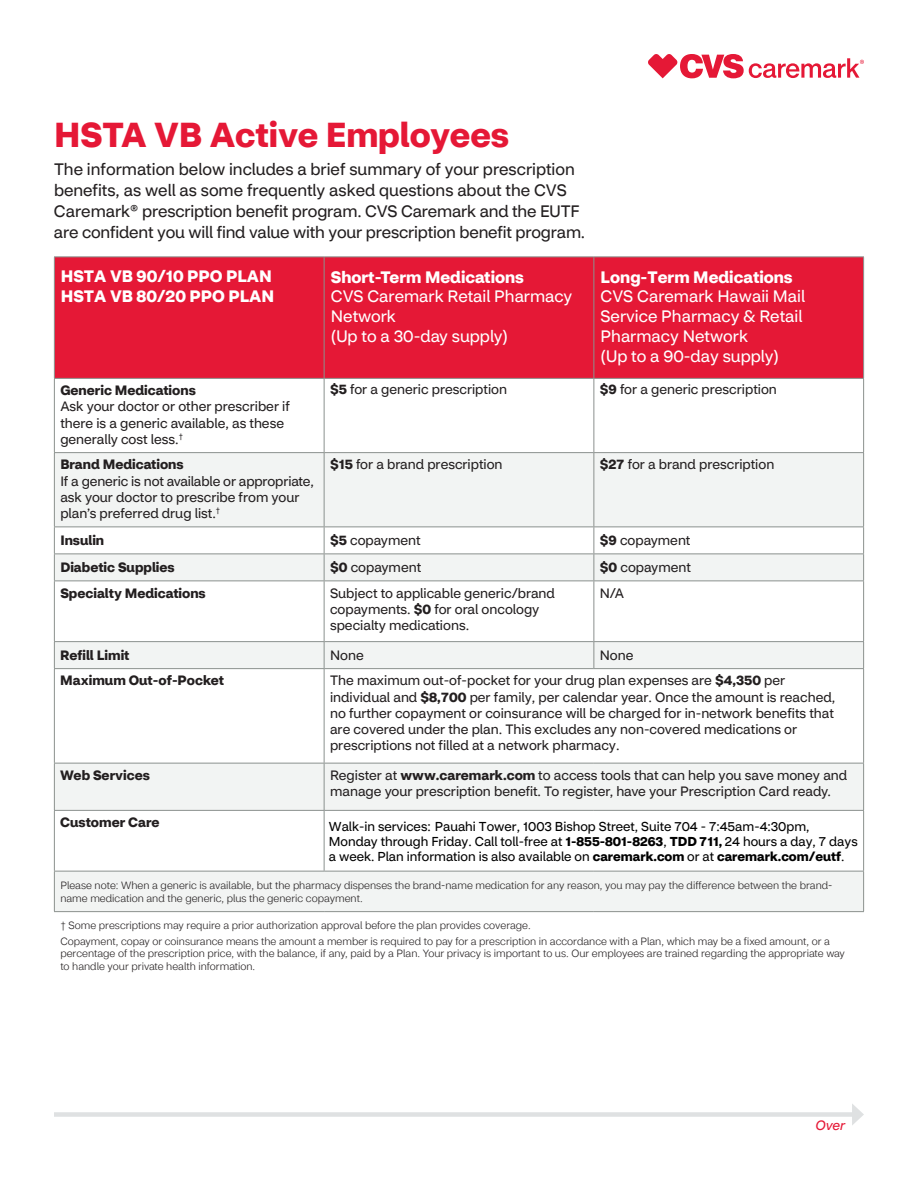
<style>
.page{position:relative;width:918px;height:1188px;background:#fff}
.page>*{position:absolute;margin:0;border:0;box-sizing:border-box;transform-origin:0 0}
.Header_1{font:700 34.5px "CVS Health Sans";color:#e51836}
.Intro_Paragraph{font:16.5px/21px "CVS Health Sans";color:#231f20}
.t1{font:16.5px/19.8px "CVS Health Sans";color:#fff}
.t2{font:700 16.5px/19.8px "CVS Health Sans";color:#fff}
.t3{font:13.5px/16.2px "CVS Health Sans";color:#231f20}
.t4{font:700 13.5px "CVS Health Sans";color:#231f20}
.Over_Text{font:italic 13.5px "CVS Health Sans";color:#e51836}
.t5{font:12.9px/15.5px "CVS Health Sans";color:#000}
.t6{font:300 10.5px/12.6px "CVS Health Sans";color:#231f20}
.s1{font-weight:700}
.s2{font-style:inherit}
</style>
<div class="page">
<div style="left:55px;top:257px;width:808px;height:121px;background:#e51836"></div>
<svg style="left:55px;top:453px;width:808px;height:458px"></svg>
<hr style="left:54px;top:256px;width:270px;height:1px;background:#8b918e">
<hr style="left:54px;top:257px;width:1px;height:121px;background:#8b918e">
<hr style="left:324px;top:256px;width:270px;height:1px;background:#8b918e">
<hr style="left:324px;top:257px;width:1px;height:121px;background:#8b918e">
<hr style="left:594px;top:256px;width:270px;height:1px;background:#8b918e">
<hr style="left:594px;top:257px;width:1px;height:121px;background:#8b918e">
<hr style="left:863px;top:257px;width:1px;height:121px;background:#8b918e">
<hr style="left:54px;top:378px;width:270px;height:1px;background:#8b918e">
<hr style="left:54px;top:379px;width:1px;height:73px;background:#8b918e">
<hr style="left:324px;top:378px;width:270px;height:1px;background:#8b918e">
<hr style="left:324px;top:379px;width:1px;height:73px;background:#8b918e">
<hr style="left:594px;top:378px;width:270px;height:1px;background:#8b918e">
<hr style="left:594px;top:379px;width:1px;height:73px;background:#8b918e">
<hr style="left:863px;top:379px;width:1px;height:73px;background:#8b918e">
<hr style="left:54px;top:452px;width:270px;height:1px;background:#8b918e">
<hr style="left:54px;top:453px;width:1px;height:73px;background:#8b918e">
<hr style="left:324px;top:452px;width:270px;height:1px;background:#8b918e">
<hr style="left:324px;top:453px;width:1px;height:73px;background:#8b918e">
<hr style="left:594px;top:452px;width:270px;height:1px;background:#8b918e">
<hr style="left:594px;top:453px;width:1px;height:73px;background:#8b918e">
<hr style="left:863px;top:453px;width:1px;height:73px;background:#8b918e">
<hr style="left:54px;top:526px;width:270px;height:1px;background:#8b918e">
<hr style="left:324px;top:526px;width:270px;height:1px;background:#8b918e">
<hr style="left:594px;top:526px;width:270px;height:1px;background:#8b918e">
<hr style="left:54px;top:554px;width:270px;height:1px;background:#8b918e">
<svg style="left:54px;top:527px;width:1px;height:53px"></svg>
<hr style="left:324px;top:554px;width:270px;height:1px;background:#8b918e">
<svg style="left:324px;top:527px;width:1px;height:53px"></svg>
<hr style="left:594px;top:554px;width:270px;height:1px;background:#8b918e">
<svg style="left:594px;top:527px;width:1px;height:53px"></svg>
<svg style="left:863px;top:527px;width:1px;height:53px"></svg>
<hr style="left:54px;top:580px;width:270px;height:1px;background:#8b918e">
<hr style="left:54px;top:581px;width:1px;height:60px;background:#8b918e">
<hr style="left:324px;top:580px;width:270px;height:1px;background:#8b918e">
<hr style="left:324px;top:581px;width:1px;height:60px;background:#8b918e">
<hr style="left:594px;top:580px;width:270px;height:1px;background:#8b918e">
<hr style="left:594px;top:581px;width:1px;height:60px;background:#8b918e">
<hr style="left:863px;top:581px;width:1px;height:60px;background:#8b918e">
<hr style="left:54px;top:641px;width:270px;height:1px;background:#8b918e">
<svg style="left:54px;top:642px;width:1px;height:26px"></svg>
<hr style="left:324px;top:641px;width:270px;height:1px;background:#8b918e">
<svg style="left:324px;top:642px;width:1px;height:26px"></svg>
<hr style="left:594px;top:641px;width:270px;height:1px;background:#8b918e">
<svg style="left:594px;top:642px;width:1px;height:26px"></svg>
<svg style="left:863px;top:642px;width:1px;height:26px"></svg>
<hr style="left:54px;top:668px;width:270px;height:1px;background:#8b918e">
<hr style="left:54px;top:669px;width:1px;height:94px;background:#8b918e">
<hr style="left:324px;top:668px;width:270px;height:1px;background:#8b918e">
<hr style="left:324px;top:669px;width:1px;height:94px;background:#8b918e">
<hr style="left:594px;top:668px;width:270px;height:1px;background:#8b918e">
<hr style="left:863px;top:669px;width:1px;height:94px;background:#8b918e">
<hr style="left:54px;top:763px;width:270px;height:1px;background:#8b918e">
<hr style="left:54px;top:764px;width:1px;height:46px;background:#8b918e">
<hr style="left:324px;top:763px;width:270px;height:1px;background:#8b918e">
<hr style="left:324px;top:764px;width:1px;height:46px;background:#8b918e">
<hr style="left:594px;top:763px;width:270px;height:1px;background:#8b918e">
<hr style="left:863px;top:764px;width:1px;height:46px;background:#8b918e">
<hr style="left:54px;top:810px;width:270px;height:1px;background:#8b918e">
<hr style="left:54px;top:811px;width:1px;height:60px;background:#8b918e">
<hr style="left:324px;top:810px;width:270px;height:1px;background:#8b918e">
<hr style="left:324px;top:811px;width:1px;height:60px;background:#8b918e">
<hr style="left:594px;top:810px;width:270px;height:1px;background:#8b918e">
<hr style="left:863px;top:811px;width:1px;height:60px;background:#8b918e">
<hr style="left:54px;top:871px;width:270px;height:1px;background:#8b918e">
<hr style="left:54px;top:872px;width:1px;height:39px;background:#8b918e">
<hr style="left:324px;top:871px;width:270px;height:1px;background:#8b918e">
<hr style="left:594px;top:871px;width:270px;height:1px;background:#8b918e">
<hr style="left:863px;top:872px;width:1px;height:39px;background:#8b918e">
<hr style="left:54px;top:911px;width:270px;height:1px;background:#8b918e">
<hr style="left:324px;top:911px;width:270px;height:1px;background:#8b918e">
<hr style="left:594px;top:911px;width:270px;height:1px;background:#8b918e">
<svg style="left:648px;top:54px;width:216px;height:24px"></svg>
<div style="left:54px;top:1112px;width:802px;height:5px;background:#dfe1e2"></div>
<svg style="left:852px;top:1104px;width:12px;height:21px"></svg>
<p class="Header_1" style="left:54px;top:113px;width:457px">HSTA VB Active Employees</p>
<p class="Intro_Paragraph" style="left:54px;top:159px;width:533px">The information below includes a brief summary of your prescription benefits, as well as some frequently asked questions about the CVS Caremark® prescription benefit program. CVS Caremark and the EUTF are confident you will find value with your prescription benefit program.</p>
<p class="t2" style="left:61px;top:267px;width:215px">HSTA VB 90/10 PPO PLAN<br>HSTA VB 80/20 PPO PLAN</p>
<p class="t2" style="left:331px;top:267px;width:195px">Short-Term Medications</p>
<p class="t1" style="left:331px;top:287px;width:243px">CVS Caremark Retail Pharmacy<br>Network</p>
<p class="t1" style="left:331px;top:326px;width:179px">(Up to a 30-day supply)</p>
<p class="t1" style="left:601px;top:267px;width:206px"><span class="s1">Long-Term Medications<br></span>CVS Caremark Hawaii Mail<br>Service Pharmacy &amp; Retail<br>Pharmacy Network<br>(Up to a 90-day supply)</p>
<p class="t4" style="left:60px;top:382px;width:137px">Generic Medications</p>
<p class="t3" style="left:60px;top:399px;width:231px">Ask your doctor or other prescriber if there is a generic available, as these generally cost less.<sup>†</sup></p>
<p class="t4" style="left:60px;top:456px;width:125px">Brand Medications</p>
<p class="t3" style="left:60px;top:473px;width:255px">If a generic is not available or appropriate, ask your doctor to prescribe from your plan’s preferred drug list.<sup>†</sup></p>
<p class="t3" style="left:330px;top:382px;width:178px"><span class="s1">$5</span> for a generic prescription</p>
<p class="t3" style="left:600px;top:382px;width:178px"><span class="s1">$9</span> for a generic prescription</p>
<p class="t3" style="left:330px;top:456px;width:174px"><span class="s1">$15</span> for a brand prescription</p>
<p class="t3" style="left:600px;top:456px;width:176px"><span class="s1">$27</span> for a brand prescription</p>
<p class="t4" style="left:60px;top:532px;width:45px">Insulin</p>
<p class="t3" style="left:330px;top:533px;width:92px"><span class="s1">$5</span> copayment</p>
<p class="t3" style="left:600px;top:533px;width:92px"><span class="s1">$9</span> copayment</p>
<p class="t4" style="left:60px;top:559px;width:116px">Diabetic Supplies</p>
<p class="t3" style="left:330px;top:560px;width:93px"><span class="s1">$0</span> copayment</p>
<p class="t3" style="left:600px;top:560px;width:93px"><span class="s1">$0</span> copayment</p>
<p class="t4" style="left:60px;top:584px;width:147px">Specialty Medications</p>
<p class="t3" style="left:330px;top:585px;width:226px">Subject to applicable generic/brand copayments. <span class="s1">$0</span> for oral oncology specialty medications.</p>
<p class="t3" style="left:600px;top:585px;width:26px">N/A</p>
<p class="t4" style="left:60px;top:647px;width:71px">Refill Limit</p>
<p class="t3" style="left:330px;top:647px;width:35px">None</p>
<p class="t3" style="left:600px;top:647px;width:35px">None</p>
<p class="t4" style="left:60px;top:672px;width:165px">Maximum Out-of-Pocket</p>
<p class="t3" style="left:330px;top:673px;width:507px">The maximum out-of-pocket for your drug plan expenses are <span class="s1">$4,350</span> per individual and <span class="s1">$8,700</span> per family, per calendar year. Once the amount is reached, no further copayment or coinsurance will be charged for in-network benefits that are covered under the plan. This excludes any non-covered medications or prescriptions not filled at a network pharmacy.</p>
<p class="t4" style="left:60px;top:767px;width:91px">Web Services</p>
<p class="t3" style="left:330px;top:767px;width:519px">Register at <span class="s1">www.caremark.com</span> to access tools that can help you save money and manage your prescription benefit. To register, have your Prescription Card ready.</p>
<p class="t4" style="left:60px;top:814px;width:101px">Customer Care</p>
<p class="t5" style="left:329px;top:818px;width:530px"><span class="s2">Walk-in services:</span> Pauahi Tower, 1003 Bishop Street, Suite 704 - 7:45am-<span class="s2">4:30pm,<br></span>Monday through Friday<span class="s2">. C</span>all toll-free at <span class="s1">1-855-801-8263</span>, <span class="s1">TDD 711,</span> 24 hours a day, 7 days a week. Plan information is also available on <span class="s1">caremark.com</span> or at <span class="s1">caremark.com/eutf</span>.</p>
<p class="t6" style="left:60px;top:879px;width:774px">Please note: When a generic is available, but the pharmacy dispenses the brand-name medication for any reason, you may pay the difference between the brand&shy;name medication and the generic, plus the generic copayment.</p>
<p class="t6" style="left:60px;top:919px;width:472px">† Some prescriptions may require a prior authorization approval before the plan provides coverage.</p>
<p class="t6" style="left:60px;top:935px;width:786px">Copayment, copay or coinsurance means the amount a member is required to pay for a prescription in accordance with a Plan, which may be a fixed amount, or a percentage of the prescription price, with the balance, if any, paid by a Plan. Your privacy is important to us. Our employees are trained regarding the appropriate way to handle your private health information.</p>
<p class="Over_Text" style="left:816px;top:1117px;width:31px">Over</p>
</div>
